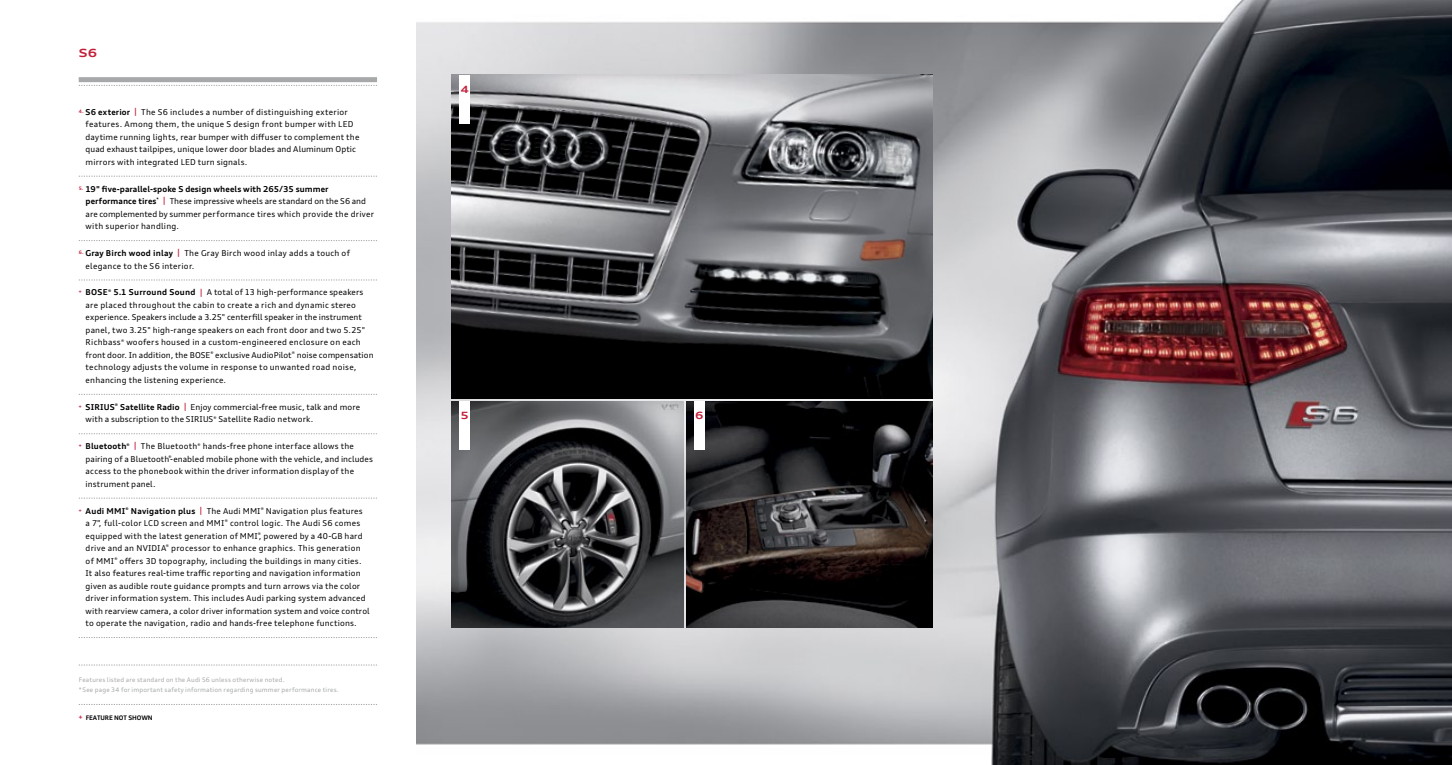
<style>
.page{position:relative;width:1452px;height:765px;background:#fff}
.page>*{position:absolute;margin:0;border:0;box-sizing:border-box;transform-origin:0 0}
.t1{font:700 expanded 11.25px "Audi Type";color:#c31f39}
.t2{font:700 expanded 10px "Audi Type";color:#c31f39}
.t3{font:8.12px/12.5px "Audi Type";letter-spacing:.025em;color:#000}
.t4{font:6.25px/10px "Audi Type";letter-spacing:.025em;color:#a6a8aa}
.t5{font:700 6.25px "Audi Type";letter-spacing:-.015em;color:#000}
.s1{font-weight:700}
.s2{font-weight:700;color:#c31f39}
.s3{color:#c31f39}
</style>
<div class="page">
<img style="left:416px;top:0;width:1035px;height:765px">
<img style="left:451px;top:75px;width:481px;height:324px">
<img style="left:451px;top:401px;width:232px;height:227px">
<div style="left:459px;top:75px;width:11px;height:48px;background:#fff"></div>
<div style="left:459px;top:401px;width:11px;height:49px;background:#fff"></div>
<img style="left:686px;top:401px;width:246px;height:227px">
<div style="left:694px;top:401px;width:11px;height:49px;background:#fff"></div>
<div style="left:79px;top:77px;width:298px;height:5px;background:#a6a8aa"></div>
<svg style="left:79px;top:85px;width:298px;height:1px"></svg>
<svg style="left:79px;top:176px;width:298px;height:1px"></svg>
<svg style="left:79px;top:240px;width:298px;height:1px"></svg>
<svg style="left:79px;top:280px;width:298px;height:1px"></svg>
<svg style="left:79px;top:394px;width:298px;height:1px"></svg>
<svg style="left:79px;top:434px;width:298px;height:1px"></svg>
<svg style="left:79px;top:498px;width:298px;height:1px"></svg>
<svg style="left:79px;top:637px;width:298px;height:1px"></svg>
<svg style="left:79px;top:665px;width:298px;height:1px"></svg>
<svg style="left:79px;top:704px;width:298px;height:1px"></svg>
<h1 class="t1" style="left:79px;top:46px;width:20px">S6</h1>
<p class="t3" style="left:86px;top:106px;width:275px;text-indent:-7px"><sup>4.</sup> <span class="s1">S6 exterior</span> <span class="s2">|</span> The S6 includes a number of distinguishing exterior features. Among them, the unique S design front bumper with LED daytime running lights, rear bumper with diffuser to complement the quad exhaust tailpipes, unique lower door blades and Aluminum Optic mirrors with integrated LED turn signals.</p>
<p class="t3" style="left:86px;top:182px;width:290px;text-indent:-7px"><sup>5.</sup> <span class="s1">19" five-parallel-spoke S design wheels with 265/35 summer performance tires</span><sup>*</sup> <span class="s2">|</span> These impressive wheels are standard on the S6 and are complemented by summer performance tires which provide the driver with superior handling.</p>
<p class="t3" style="left:86px;top:247px;width:266px;text-indent:-7px"><sup>6.</sup> <span class="s1">Gray Birch wood inlay</span> <span class="s2">|</span> The Gray Birch wood inlay adds a touch of elegance to the S6 interior.</p>
<p class="t3" style="left:86px;top:286px;width:289px;text-indent:-7px"><sup>+</sup> <span class="s1">BOSE</span><sup>®</sup> <span class="s1">5.1 Surround Sound</span> <span class="s2">|</span> A total of 13 high-performance speakers are placed throughout the cabin to create a rich and dynamic stereo experience. Speakers include a 3.25" centerfill speaker in the instrument panel, two 3.25" high-range speakers on each front door and two 5.25" Richbass<sup>®</sup> woofers housed in a custom-engineered enclosure on each front door. In addition, the BOSE<sup>®</sup> exclusive AudioPilot<sup>®</sup> noise compensation technology adjusts the volume in response to unwanted road noise, enhancing the listening experience.</p>
<p class="t3" style="left:86px;top:401px;width:276px;text-indent:-7px"><sup>+</sup> <span class="s1">SIRIUS</span><sup>®</sup> <span class="s1">Satellite Radio</span> <span class="s2">|</span> Enjoy commercial-free music, talk and more with a subscription to the SIRIUS<sup>®</sup> Satellite Radio network.</p>
<p class="t3" style="left:86px;top:440px;width:289px;text-indent:-7px"><sup>+</sup> <span class="s1">Bluetooth</span><sup>®</sup> <span class="s2">|</span> The Bluetooth<sup>®</sup> hands-free phone interface allows the pairing of a Bluetooth<sup>®</sup>-enabled mobile phone with the vehicle, and includes access to the phonebook within the driver information display of the instrument panel.</p>
<p class="t3" style="left:86px;top:504px;width:285px;text-indent:-7px"><sup>+</sup> <span class="s1">Audi MMI</span><sup>®</sup> <span class="s1">Navigation plus</span> <span class="s2">|</span> The Audi MMI<sup>®</sup> Navigation plus features<br>a 7", full-color LCD screen and MMI<sup>®</sup> control logic. The Audi S6 comes equipped with the latest generation of MMI<sup>®</sup>, powered by a 40-GB hard drive and an NVIDIA<sup>®</sup> processor to enhance graphics. This generation of MMI<sup>®</sup> offers 3D topography, including the buildings in many cities.<br>It also features real-time traffic reporting and navigation information given as audible route guidance prompts and turn arrows via the color driver information system. This includes Audi parking system advanced with rearview camera, a color driver information system and voice control to operate the navigation, radio and hands-free telephone functions.</p>
<p class="t4" style="left:79px;top:675px;width:261px">Features listed are standard on the Audi S6 unless otherwise noted.<br>*See page 34 for important safety information regarding summer performance tires.</p>
<p class="t5" style="left:79px;top:714px;width:74px"><span class="s3">+</span> Feature not shown</p>
<p class="t2" style="left:460px;top:82px;width:10px">4</p>
<p class="t2" style="left:460px;top:409px;width:10px">5</p>
<p class="t2" style="left:695px;top:409px;width:10px">6</p>
</div>
